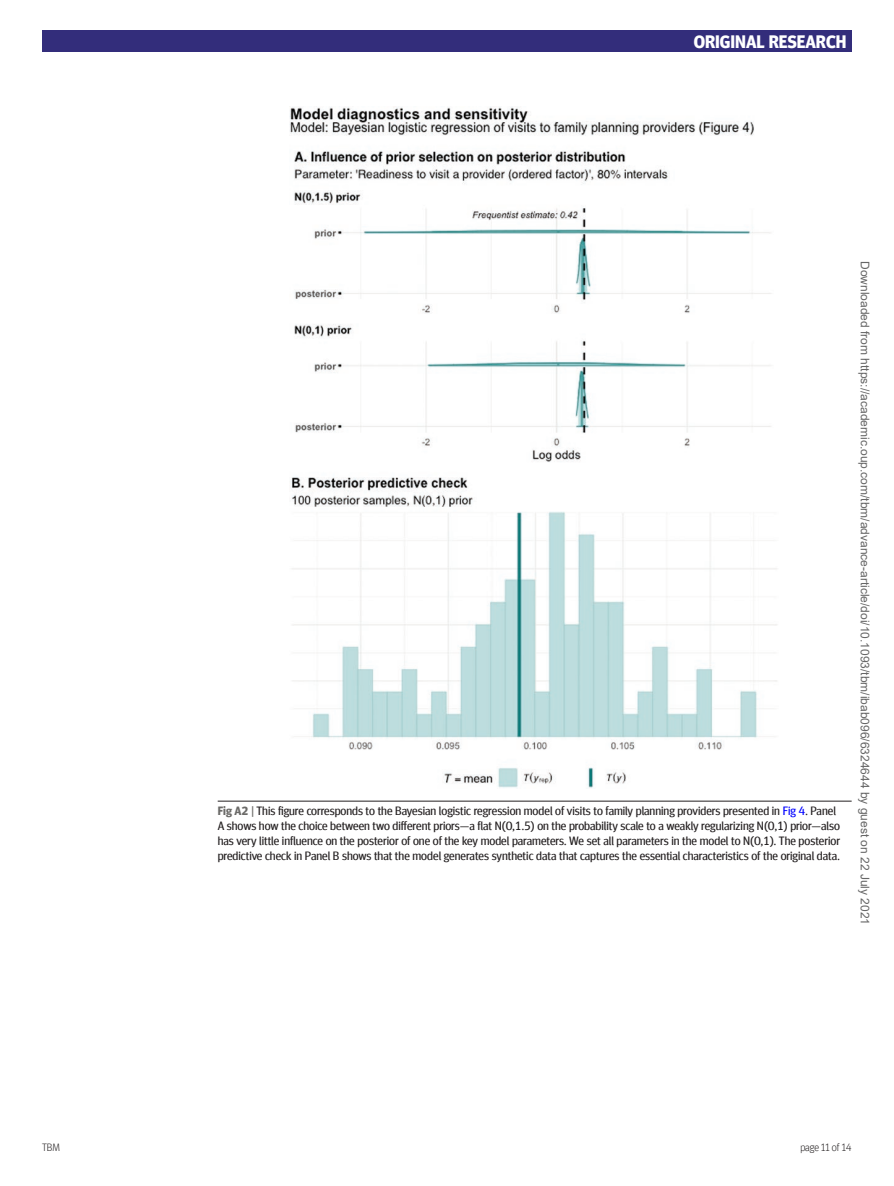
<style>
.page{position:relative;width:894px;height:1186px;background:#fff}
.page>*{position:absolute;margin:0;border:0;box-sizing:border-box;transform-origin:0 0}
.t1{font:700 18px "Meta Headline Offc";color:#fff}
.t2{font:12px/15px "Meta Headline Offc";color:#231f20}
.t3{font:12px "Arial";color:#666}
.t4{font:300 10.5px "Meta Headline Offc";color:#231f20}
.s1{font-weight:700;color:#6b6a68}
.s2{color:#6b6a68}
.s3{color:#00f}
</style>
<div class="page">
<div style="left:42px;top:30px;width:809px;height:21px;background:#332d7b"></div>
<hr style="left:218px;top:801px;width:633px;height:1px;background:#231f20">
<img style="left:289px;top:107px;width:488px;height:681px">
<h1 class="t1" style="left:693px;top:31px;width:154px">ORIGINAL RESEARCH</h1>
<p class="t2" style="left:218px;top:803px;width:623px"><span class="s1">Fig A2</span> <span class="s2">|</span> This figure corresponds to the Bayesian logistic regression model of visits to family planning providers presented in <span class="s3">Fig 4</span>. Panel A shows how the choice between two different priors—a flat N(0,1.5) on the probability scale to a weakly regularizing N(0,1) prior—also has very little influence on the posterior of one of the key model parameters. We set all parameters in the model to N(0,1). The posterior predictive check in Panel B shows that the model generates synthetic data that captures the essential characteristics of the original data.</p>
<p class="t3" style="left:869px;top:261px;width:666px;rotate:90deg">Downloaded from https://academic.oup.com/tbm/advance-article/doi/10.1093/tbm/ibab096/6324644 by guest on 22 July 2021</p>
<p class="t4" style="left:42px;top:1141px;width:19px">TBM</p>
<p class="t4" style="left:800px;top:1141px;width:53px">page 11 of 14</p>
</div>
